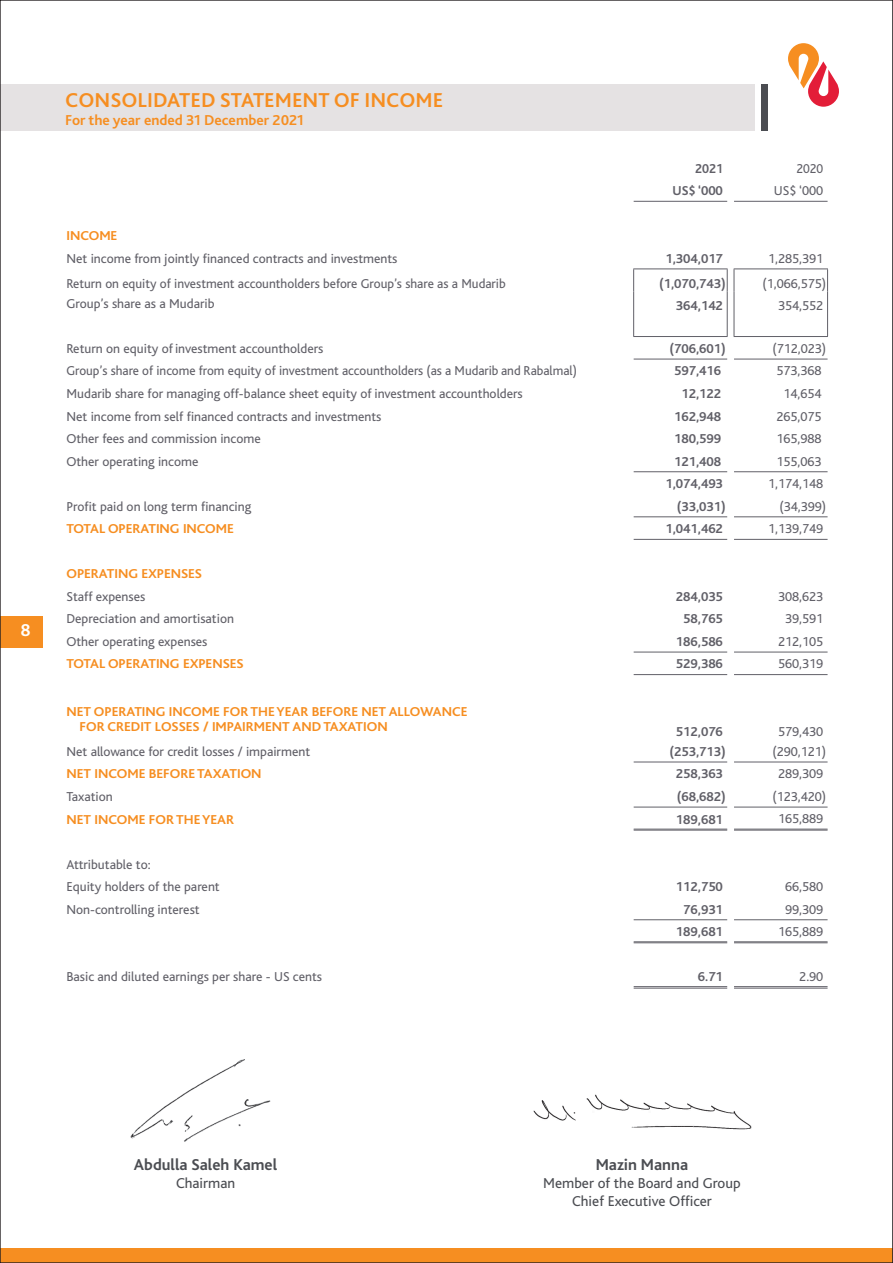
<style>
.page{position:relative;width:893px;height:1263px;background:#fff}
.page>*{position:absolute;margin:0;border:0;box-sizing:border-box;transform-origin:0 0}
.t1{font:700 21px "Bliss 2";color:#f68e21}
.t2{font:700 18px "Bliss 2";color:#fff}
.t3{font:700 16.5px "Bliss";color:#4b4d52}
.t4{font:15px/18px "Bliss";color:#4b4d52;text-align:center}
.t5{font:700 15px "Bliss 2";color:#f68e21}
.t6{font:13.5px/22.5px "Bliss";color:#616068}
.t7{font:700 13.5px "Bliss";color:#616068}
.t8{font:700 13.5px/15px "Bliss";color:#f68e21;scale:1.05 1}
.t9{font:700 13.5px "Bliss";color:#616068;scale:.95 1}
.t10{font:13.5px "Bliss";color:#616068;scale:.95 1}
</style>
<div class="page">
<div style="left:0;top:616px;width:43px;height:31px;background:#f68e21"></div>
<div style="left:0;top:1248px;width:893px;height:15px;background:#f68e21"></div>
<svg style="left:788px;top:43px;width:51px;height:64px"></svg>
<div style="left:0;top:84px;width:755px;height:47px;background:#e5e2e3"></div>
<div style="left:761px;top:84px;width:7px;height:47px;background:#4b4d52"></div>
<svg style="left:892px;top:0;width:1px;height:1263px"></svg>
<hr style="left:634px;top:986px;width:93px;height:1px;background:#616068">
<hr style="left:634px;top:988px;width:93px;height:1px;background:#616068">
<hr style="left:734px;top:986px;width:94px;height:1px;background:#616068">
<hr style="left:734px;top:988px;width:94px;height:1px;background:#616068">
<hr style="left:634px;top:919px;width:93px;height:1px;background:#616068">
<hr style="left:734px;top:919px;width:94px;height:1px;background:#616068">
<hr style="left:634px;top:941px;width:93px;height:1px;background:#616068">
<hr style="left:634px;top:942px;width:93px;height:1px;background:#616068">
<hr style="left:734px;top:941px;width:94px;height:1px;background:#616068">
<hr style="left:734px;top:942px;width:94px;height:1px;background:#616068">
<hr style="left:634px;top:807px;width:93px;height:1px;background:#616068">
<hr style="left:734px;top:807px;width:94px;height:1px;background:#616068">
<hr style="left:634px;top:829px;width:93px;height:1px;background:#616068">
<hr style="left:634px;top:830px;width:93px;height:1px;background:#616068">
<hr style="left:734px;top:829px;width:94px;height:1px;background:#616068">
<hr style="left:734px;top:830px;width:94px;height:1px;background:#616068">
<hr style="left:634px;top:762px;width:93px;height:1px;background:#616068">
<hr style="left:734px;top:762px;width:94px;height:1px;background:#616068">
<hr style="left:634px;top:674px;width:93px;height:1px;background:#616068">
<hr style="left:734px;top:674px;width:94px;height:1px;background:#616068">
<hr style="left:634px;top:516px;width:93px;height:1px;background:#616068">
<hr style="left:734px;top:516px;width:94px;height:1px;background:#616068">
<hr style="left:634px;top:539px;width:93px;height:1px;background:#616068">
<hr style="left:734px;top:539px;width:94px;height:1px;background:#616068">
<hr style="left:633px;top:269px;width:95px;height:1px;background:#616068">
<hr style="left:734px;top:269px;width:94px;height:1px;background:#616068">
<svg style="left:633px;top:269px;width:1px;height:67px"></svg>
<svg style="left:727px;top:269px;width:1px;height:67px"></svg>
<svg style="left:734px;top:269px;width:1px;height:67px"></svg>
<svg style="left:827px;top:269px;width:1px;height:67px"></svg>
<hr style="left:633px;top:336px;width:95px;height:1px;background:#616068">
<hr style="left:734px;top:336px;width:94px;height:1px;background:#616068">
<hr style="left:634px;top:201px;width:93px;height:1px;background:#616068">
<hr style="left:734px;top:201px;width:94px;height:1px;background:#616068">
<hr style="left:634px;top:471px;width:93px;height:1px;background:#616068">
<hr style="left:734px;top:471px;width:94px;height:1px;background:#616068">
<hr style="left:634px;top:359px;width:93px;height:1px;background:#616068">
<hr style="left:734px;top:359px;width:94px;height:1px;background:#616068">
<hr style="left:634px;top:652px;width:93px;height:1px;background:#616068">
<hr style="left:734px;top:652px;width:94px;height:1px;background:#616068">
<img style="left:130px;top:1059px;width:141px;height:83px">
<img style="left:533px;top:1094px;width:219px;height:36px">
<h2 class="t2" style="left:21px;top:619px;width:12px">8</h2>
<h1 class="t1" style="left:65px;top:87px;width:380px">CONSOLIDATED STATEMENT OF INCOME</h1>
<p class="t5" style="left:65px;top:111px;width:240px">For the year ended 31 December 2021</p>
<p class="t9" style="left:695px;top:161px;width:31px">2021</p>
<p class="t10" style="left:796px;top:161px;width:30px">2020</p>
<p class="t7" style="left:672px;top:184px;width:52px">US$ ‘000</p>
<p class="t6" style="left:774px;top:180px;width:51px">US$ ‘000</p>
<p class="t8" style="left:66px;top:229px;width:50px">INCOME</p>
<p class="t6" style="left:66px;top:247px;width:333px">Net income from jointly financed contracts and investments</p>
<p class="t7" style="left:665px;top:251px;width:59px">1,304,017</p>
<p class="t6" style="left:768px;top:247px;width:57px">1,285,391</p>
<p class="t6" style="left:66px;top:272px;width:441px">Return on equity of investment accountholders before Group’s share as a Mudarib</p>
<p class="t7" style="left:659px;top:276px;width:68px">(1,070,743)</p>
<p class="t6" style="left:762px;top:272px;width:65px">(1,066,575)</p>
<p class="t6" style="left:66px;top:292px;width:149px">Group’s share as a Mudarib</p>
<p class="t7" style="left:676px;top:299px;width:49px">364,142</p>
<p class="t6" style="left:778px;top:295px;width:47px">354,552</p>
<p class="t6" style="left:66px;top:338px;width:258px">Return on equity of investment accountholders</p>
<p class="t7" style="left:669px;top:341px;width:58px">(706,601)</p>
<p class="t6" style="left:772px;top:338px;width:55px">(712,023)</p>
<p class="t6" style="left:66px;top:360px;width:512px">Group’s share of income from equity of investment accountholders (as a Mudarib and Rabalmal)</p>
<p class="t7" style="left:674px;top:364px;width:49px">597,416</p>
<p class="t6" style="left:776px;top:360px;width:47px">573,368</p>
<p class="t6" style="left:66px;top:383px;width:458px">Mudarib share for managing off-balance sheet equity of investment accountholders</p>
<p class="t7" style="left:682px;top:387px;width:41px">12,122</p>
<p class="t6" style="left:783px;top:383px;width:40px">14,654</p>
<p class="t6" style="left:66px;top:405px;width:317px">Net income from self financed contracts and investments</p>
<p class="t7" style="left:674px;top:409px;width:49px">162,948</p>
<p class="t6" style="left:776px;top:405px;width:47px">265,075</p>
<p class="t6" style="left:66px;top:428px;width:196px">Other fees and commission income</p>
<p class="t7" style="left:674px;top:432px;width:49px">180,599</p>
<p class="t6" style="left:776px;top:428px;width:47px">165,988</p>
<p class="t6" style="left:66px;top:450px;width:133px">Other operating income</p>
<p class="t7" style="left:674px;top:454px;width:49px">121,408</p>
<p class="t6" style="left:776px;top:450px;width:47px">155,063</p>
<p class="t7" style="left:665px;top:477px;width:59px">1,074,493</p>
<p class="t6" style="left:768px;top:473px;width:57px">1,174,148</p>
<p class="t6" style="left:66px;top:495px;width:186px">Profit paid on long term financing</p>
<p class="t7" style="left:677px;top:499px;width:51px">(33,031)</p>
<p class="t6" style="left:779px;top:495px;width:48px">(34,399)</p>
<p class="t8" style="left:66px;top:522px;width:161px">TOTAL OPERATING INCOME</p>
<p class="t7" style="left:665px;top:522px;width:59px">1,041,462</p>
<p class="t6" style="left:768px;top:518px;width:57px">1,139,749</p>
<p class="t8" style="left:66px;top:567px;width:131px">OPERATING EXPENSES</p>
<p class="t6" style="left:66px;top:585px;width:80px">Staff expenses</p>
<p class="t7" style="left:676px;top:589px;width:49px">284,035</p>
<p class="t6" style="left:778px;top:585px;width:47px">308,623</p>
<p class="t6" style="left:66px;top:608px;width:169px">Depreciation and amortisation</p>
<p class="t7" style="left:683px;top:612px;width:41px">58,765</p>
<p class="t6" style="left:785px;top:608px;width:40px">39,591</p>
<p class="t6" style="left:66px;top:630px;width:143px">Other operating expenses</p>
<p class="t7" style="left:676px;top:634px;width:49px">186,586</p>
<p class="t6" style="left:778px;top:630px;width:47px">212,105</p>
<p class="t8" style="left:66px;top:657px;width:170px">TOTAL OPERATING EXPENSES</p>
<p class="t7" style="left:676px;top:657px;width:49px">529,386</p>
<p class="t6" style="left:778px;top:653px;width:47px">560,319</p>
<p class="t8" style="left:80px;top:704px;width:371px;text-indent:-13px">NET OPERATING INCOME FOR THE YEAR BEFORE NET ALLOWANCE<br>FOR CREDIT LOSSES / IMPAIRMENT AND TAXATION</p>
<p class="t7" style="left:676px;top:724px;width:49px">512,076</p>
<p class="t6" style="left:778px;top:720px;width:47px">579,430</p>
<p class="t6" style="left:66px;top:740px;width:245px">Net allowance for credit losses / impairment</p>
<p class="t7" style="left:669px;top:744px;width:58px">(253,713)</p>
<p class="t6" style="left:772px;top:740px;width:55px">(290,121)</p>
<p class="t8" style="left:66px;top:767px;width:187px">NET INCOME BEFORE TAXATION</p>
<p class="t7" style="left:676px;top:767px;width:49px">258,363</p>
<p class="t6" style="left:778px;top:763px;width:47px">289,309</p>
<p class="t6" style="left:66px;top:785px;width:48px">Taxation</p>
<p class="t7" style="left:677px;top:789px;width:51px">(68,682)</p>
<p class="t6" style="left:772px;top:785px;width:55px">(123,420)</p>
<p class="t8" style="left:66px;top:812px;width:161px">NET INCOME FOR THE YEAR</p>
<p class="t7" style="left:676px;top:812px;width:49px">189,681</p>
<p class="t6" style="left:778px;top:808px;width:47px">165,889</p>
<p class="t6" style="left:66px;top:853px;width:155px">Attributable to:<br>Equity holders of the parent</p>
<p class="t7" style="left:676px;top:880px;width:49px">112,750</p>
<p class="t6" style="left:785px;top:876px;width:40px">66,580</p>
<p class="t6" style="left:66px;top:898px;width:135px">Non-controlling interest</p>
<p class="t7" style="left:683px;top:902px;width:41px">76,931</p>
<p class="t6" style="left:785px;top:898px;width:40px">99,309</p>
<p class="t7" style="left:676px;top:925px;width:49px">189,681</p>
<p class="t6" style="left:778px;top:921px;width:47px">165,889</p>
<p class="t6" style="left:66px;top:966px;width:257px">Basic and diluted earnings per share - US cents</p>
<p class="t7" style="left:698px;top:970px;width:27px">6.71</p>
<p class="t6" style="left:799px;top:966px;width:26px">2.90</p>
<p class="t3" style="left:134px;top:1155px;width:145px">Abdulla Saleh Kamel</p>
<p class="t4" style="left:176px;top:1174px;width:61px">Chairman</p>
<p class="t3" style="left:596px;top:1155px;width:94px">Mazin Manna</p>
<p class="t4" style="left:543px;top:1174px;width:199px">Member of the Board and Group<br>Chief Executive Officer</p>
</div>
